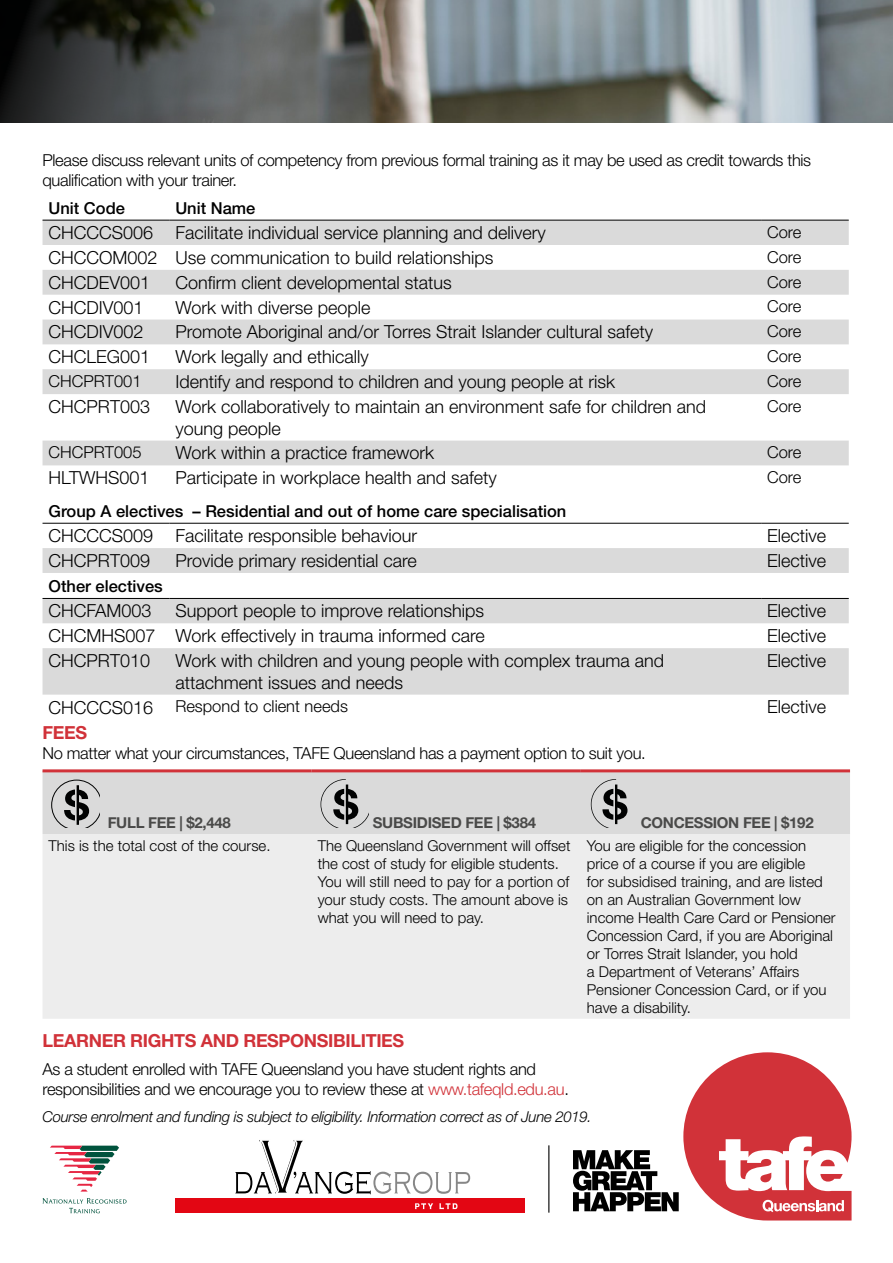
<style>
.page{position:relative;width:893px;height:1263px;background:#fff}
.page>*{position:absolute;margin:0;border:0;box-sizing:border-box;transform-origin:0 0}
.t1{font:300 18px/21.6px "Helvetica Neue LT Pro";color:#000}
.t2{font:700 18px "Helvetica Neue LT Pro";letter-spacing:-.02em;color:#d13239}
.t3{font:300 16.5px/19.8px "Helvetica Neue LT Pro";letter-spacing:-.02em;color:#000}
.t4{font:500 16.5px "Helvetica Neue LT Pro";color:#000}
.t5{font:300 16.5px "Helvetica Neue LT Pro";color:#000}
.t6{font:300 15px/18px "Helvetica Neue LT Pro";color:#000}
.t7{font:italic 300 15px "Helvetica Neue LT Pro";letter-spacing:-.02em;color:#000}
.t8{font:700 15px "Helvetica Neue LT Pro";letter-spacing:-.02em;color:#4a4a49}
.s1{font-size:18px}
.s2{color:#d13239}
</style>
<div class="page">
<svg style="left:235px;top:1140px;width:235px;height:55px"></svg>
<div style="left:175px;top:1198px;width:350px;height:15px;background:#e30613"></div>
<svg style="left:415px;top:1203px;width:18px;height:6px"></svg>
<svg style="left:439px;top:1203px;width:18px;height:6px"></svg>
<svg style="left:50px;top:1145px;width:69px;height:46px"></svg>
<svg style="left:43px;top:1198px;width:84px;height:15px"></svg>
<hr style="left:548px;top:1145px;width:1px;height:67px;background:#000">
<svg style="left:573px;top:1052px;width:278px;height:168px"></svg>
<svg style="left:0;top:0;width:893px;height:123px;background:#6d7272"></svg>
<svg style="left:43px;top:221px;width:806px;height:474px"></svg>
<hr style="left:43px;top:220px;width:126px;height:1px;background:#000">
<hr style="left:169px;top:220px;width:592px;height:1px;background:#000">
<hr style="left:761px;top:220px;width:88px;height:1px;background:#000">
<hr style="left:43px;top:598px;width:126px;height:1px;background:#000">
<hr style="left:169px;top:598px;width:592px;height:1px;background:#000">
<hr style="left:761px;top:598px;width:88px;height:1px;background:#000">
<hr style="left:43px;top:523px;width:126px;height:1px;background:#000">
<hr style="left:169px;top:523px;width:592px;height:1px;background:#000">
<hr style="left:761px;top:523px;width:88px;height:1px;background:#000">
<div style="left:43px;top:772px;width:807px;height:62px;background:#dadada"></div>
<div style="left:43px;top:834px;width:807px;height:185px;background:#ededed"></div>
<hr style="left:43px;top:769px;width:269px;height:3px;background:#d13239">
<hr style="left:312px;top:769px;width:269px;height:3px;background:#d13239">
<hr style="left:581px;top:769px;width:269px;height:3px;background:#d13239">
<svg style="left:51px;top:780px;width:49px;height:48px;background:#a4a4a4"></svg>
<svg style="left:321px;top:779px;width:48px;height:49px;background:#a9a9a9"></svg>
<svg style="left:591px;top:779px;width:36px;height:49px;background:#9b9b9b"></svg>
<p class="t3" style="left:43px;top:150px;width:770px">Please discuss relevant units of competency from previous formal training as it may be used as credit towards this qualification with your trainer.</p>
<p class="t4" style="left:49px;top:198px;width:78px">Unit Code</p>
<p class="t4" style="left:175px;top:198px;width:82px">Unit Name</p>
<p class="t1" style="left:49px;top:221px;width:499px">CHCCCS006 Facilitate individual service planning and delivery</p>
<p class="t3" style="left:767px;top:222px;width:36px">Core</p>
<p class="t1" style="left:49px;top:246px;width:446px">CHCCOM002 Use communication to build relationships</p>
<p class="t3" style="left:767px;top:247px;width:36px">Core</p>
<p class="t1" style="left:49px;top:271px;width:103px">CHCDEV001</p>
<p class="t1" style="left:175px;top:271px;width:278px">Confirm client developmental status</p>
<p class="t3" style="left:767px;top:271px;width:36px">Core</p>
<p class="t1" style="left:49px;top:296px;width:97px">CHCDIV001</p>
<p class="t1" style="left:175px;top:296px;width:197px">Work with diverse people</p>
<p class="t3" style="left:767px;top:296px;width:36px">Core</p>
<p class="t1" style="left:49px;top:321px;width:97px">CHCDIV002</p>
<p class="t1" style="left:175px;top:321px;width:479px">Promote Aboriginal and/or Torres Strait Islander cultural safety</p>
<p class="t3" style="left:767px;top:321px;width:36px">Core</p>
<p class="t1" style="left:49px;top:346px;width:103px">CHCLEG001</p>
<p class="t1" style="left:175px;top:346px;width:195px">Work legally and ethically</p>
<p class="t3" style="left:767px;top:346px;width:36px">Core</p>
<p class="t5" style="left:49px;top:371px;width:95px">CHCPRT001</p>
<p class="t1" style="left:175px;top:370px;width:441px">Identify and respond to children and young people at risk</p>
<p class="t3" style="left:767px;top:371px;width:36px">Core</p>
<p class="t1" style="left:49px;top:395px;width:103px">CHCPRT003</p>
<p class="t1" style="left:175px;top:395px;width:532px">Work collaboratively to maintain an environment safe for children and young people</p>
<p class="t3" style="left:767px;top:396px;width:36px">Core</p>
<p class="t5" style="left:49px;top:442px;width:95px">CHCPRT005</p>
<p class="t1" style="left:175px;top:442px;width:260px">Work within a practice framework</p>
<p class="t3" style="left:767px;top:442px;width:36px">Core</p>
<p class="t1" style="left:49px;top:467px;width:103px">HLTWHS001</p>
<p class="t1" style="left:175px;top:467px;width:323px">Participate in workplace health and safety</p>
<p class="t3" style="left:767px;top:467px;width:36px">Core</p>
<p class="t4" style="left:49px;top:501px;width:519px">Group A electives – Residential and out of home care specialisation</p>
<p class="t1" style="left:49px;top:524px;width:370px">CHCCCS009 Facilitate responsible behaviour</p>
<p class="t1" style="left:767px;top:524px;width:61px">Elective</p>
<p class="t1" style="left:49px;top:549px;width:103px">CHCPRT009</p>
<p class="t1" style="left:175px;top:549px;width:243px">Provide primary residential care</p>
<p class="t1" style="left:767px;top:549px;width:61px">Elective</p>
<p class="t4" style="left:49px;top:577px;width:116px">Other electives</p>
<p class="t1" style="left:49px;top:600px;width:105px">CHCFAM003</p>
<p class="t1" style="left:175px;top:600px;width:310px">Support people to improve relationships</p>
<p class="t1" style="left:767px;top:600px;width:61px">Elective</p>
<p class="t1" style="left:49px;top:625px;width:438px">CHCMHS007 Work effectively in trauma informed care</p>
<p class="t1" style="left:767px;top:625px;width:61px">Elective</p>
<p class="t1" style="left:49px;top:649px;width:103px">CHCPRT010</p>
<p class="t1" style="left:175px;top:649px;width:490px">Work with children and young people with complex trauma and attachment issues and needs</p>
<p class="t1" style="left:767px;top:649px;width:61px">Elective</p>
<p class="t5" style="left:49px;top:696px;width:301px"><span class="s1">CHCCCS016</span> Respond to client needs</p>
<p class="t1" style="left:767px;top:696px;width:61px">Elective</p>
<p class="t2" style="left:43px;top:722px;width:46px">FEES</p>
<p class="t3" style="left:43px;top:743px;width:605px">No matter what your circumstances, TAFE Queensland has a payment option to suit you.</p>
<p class="t8" style="left:108px;top:813px;width:125px">FULL FEE | $2,448</p>
<p class="t8" style="left:373px;top:813px;width:165px">SUBSIDISED FEE | $384</p>
<p class="t8" style="left:641px;top:813px;width:174px">CONCESSION FEE | $192</p>
<p class="t6" style="left:49px;top:836px;width:223px">This is the total cost of the course.</p>
<p class="t6" style="left:318px;top:836px;width:254px">The Queensland Government will offset the cost of study for eligible students.<br>You will still need to pay for a portion of your study costs. The amount above is what you will need to pay.</p>
<p class="t6" style="left:587px;top:836px;width:250px">You are eligible for the concession price of a course if you are eligible<br>for subsidised training, and are listed on an Australian Government low income Health Care Card or Pensioner Concession Card, if you are Aboriginal or Torres Strait Islander, you hold<br>a Department of Veterans’ Affairs Pensioner Concession Card, or if you have a disability.</p>
<p class="t2" style="left:43px;top:1029px;width:363px">LEARNER RIGHTS AND RESPONSIBILITIES</p>
<p class="t3" style="left:43px;top:1059px;width:528px">As a student enrolled with TAFE Queensland you have student rights and responsibilities and we encourage you to review these at <span class="s2">www.tafeqld.edu.au</span>.</p>
<p class="t7" style="left:43px;top:1107px;width:551px">Course enrolment and funding is subject to eligibility. Information correct as of June 2019.</p>
</div>
